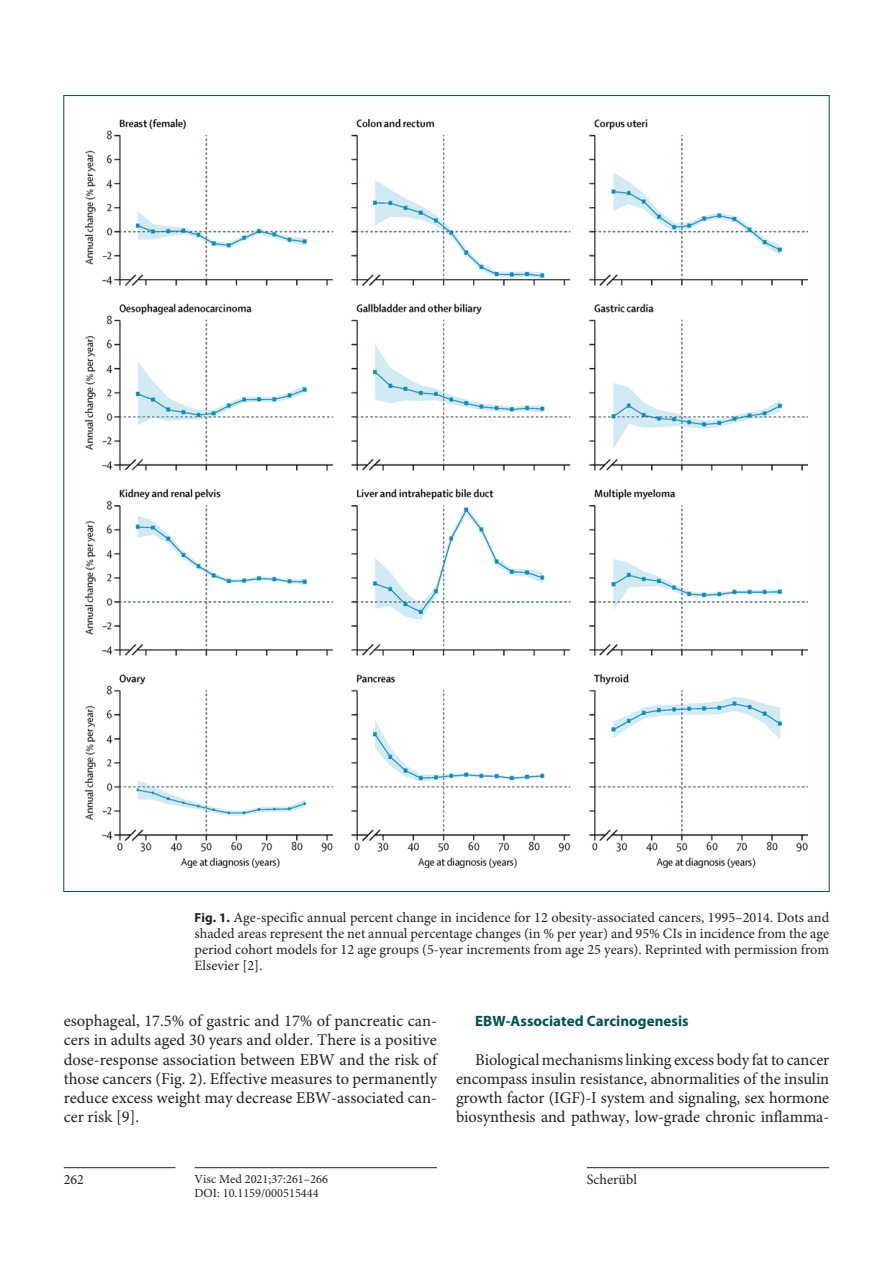
<style>
.page{position:relative;width:893px;height:1263px;background:#fff}
.page>*{position:absolute;margin:0;border:0;box-sizing:border-box;transform-origin:0 0}
.t1{font:16.5px/19px "Minion Pro";color:#231f20;text-align:justify}
.t2{font:700 15px "Myriad Pro";letter-spacing:.005em;color:#005252}
.t3{font:14.25px/15.9px "Minion Pro";color:#231f20;text-align:justify}
.t4{font:12.3px "Minion Pro";color:#231f20}
.s1{font-family:"Myriad Pro";font-weight:700;font-size:13.2px}
</style>
<div class="page">
<hr style="left:64px;top:1167px;width:111px;height:1px;background:#231f20">
<hr style="left:195px;top:1167px;width:242px;height:1px;background:#231f20">
<hr style="left:587px;top:1167px;width:242px;height:1px;background:#231f20">
<img style="left:85px;top:120px;width:723px;height:747px">
<p class="t3" style="left:195px;top:910px;width:636px"><span class="s1">Fig. 1.</span> Age-specific annual percent change in incidence for 12 obesity-associated cancers, 1995–2014. Dots and shaded areas represent the net annual percentage changes (in % per year) and 95% CIs in incidence from the age period cohort models for 12 age groups (5-year increments from age 25 years). Reprinted with permission from Elsevier [2].</p>
<p class="t1" style="left:64px;top:1012px;width:375px">esophageal, 17.5% of gastric and 17% of pancreatic can&shy;cers in adults aged 30 years and older. There is a positive dose-response association between EBW and the risk of those cancers (Fig. 2). Effective measures to permanently reduce excess weight may decrease EBW-associated can&shy;cer risk [9].</p>
<p class="t2" style="left:475px;top:1013px;width:215px">EBW-Associated Carcinogenesis</p>
<p class="t1" style="left:456px;top:1050px;width:375px;text-indent:19px">Biological mechanisms linking excess body fat to cancer encompass insulin resistance, abnormalities of the insulin growth factor (IGF)-I system and signaling, sex hormone biosynthesis and pathway, low-grade chronic inflamma-</p>
<p class="t3" style="left:64px;top:1172px;width:22px">262</p>
<p class="t4" style="left:195px;top:1172px;width:135px">Visc Med 2021;37:261–266</p>
<p class="t3" style="left:587px;top:1172px;width:52px">Scherübl</p>
<p class="t4" style="left:195px;top:1185px;width:126px">DOI: 10.1159/000515444</p>
</div>
